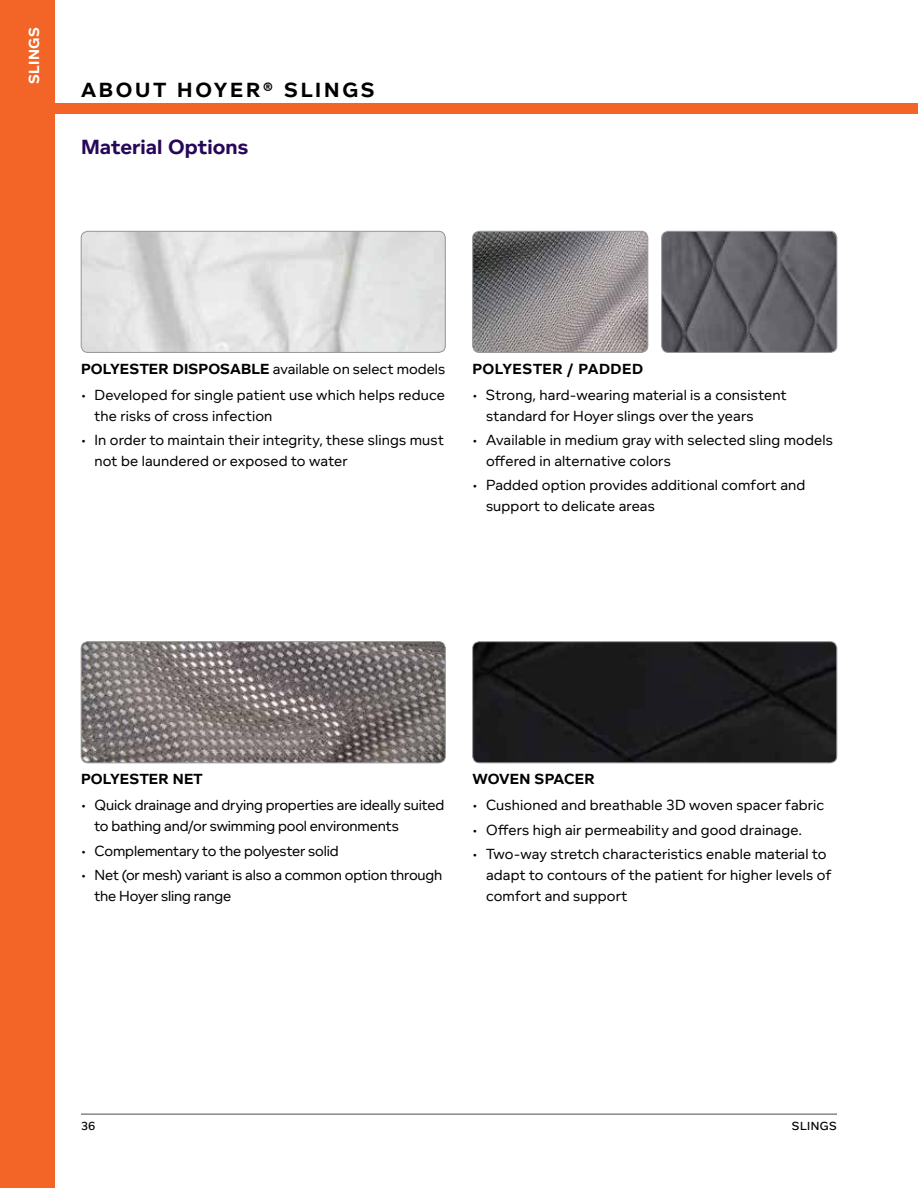
<style>
.page{position:relative;width:918px;height:1188px;background:#fff}
.page>*{position:absolute;margin:0;border:0;box-sizing:border-box;transform-origin:0 0}
.t1{font:700 21px "Foundry Context";letter-spacing:.13em;color:#000}
.t2{font:700 21px "Foundry Context";letter-spacing:.005em;color:#260859}
.t3{font:15px/21px "Foundry Context";letter-spacing:.01em;color:#000}
.t4{font:15px/21px "Foundry Context";letter-spacing:-.01em;color:#000}
.t5{font:700 15px "Foundry Context";letter-spacing:.015em;color:#000}
.t6{font:700 15px "Foundry Context";letter-spacing:.03em;color:#fff}
.t7{font:500 12px "Foundry Context";letter-spacing:.035em;color:#000}
.s1{font-weight:700}
</style>
<div class="page">
<div style="left:6px;top:103px;width:912px;height:11px;background:#f26527"></div>
<hr style="left:81px;top:1114px;width:756px;height:1px;background:#4d4d4f">
<div style="left:0;top:0;width:54px;height:1188px;background:#f26527"></div>
<img style="left:81px;top:231px;width:364px;height:121px">
<div style="left:81px;top:231px;width:365px;height:122px;border:1px solid #939598;border-radius:7px"></div>
<img style="left:473px;top:231px;width:175px;height:121px">
<div style="left:473px;top:231px;width:175px;height:122px;border:1px solid #939598;border-radius:7px"></div>
<img style="left:662px;top:231px;width:175px;height:121px">
<div style="left:662px;top:231px;width:175px;height:122px;border:1px solid #939598;border-radius:7px"></div>
<img style="left:81px;top:642px;width:364px;height:121px">
<div style="left:81px;top:642px;width:365px;height:121px;border:1px solid #939598;border-radius:7px"></div>
<img style="left:473px;top:642px;width:364px;height:121px">
<div style="left:473px;top:642px;width:364px;height:121px;border:1px solid #939598;border-radius:7px"></div>
<p class="t6" style="left:28px;top:84px;width:59px;rotate:-90deg">SLINGS</p>
<h1 class="t1" style="left:81px;top:82px;width:295px">ABOUT HOYER® SLINGS</h1>
<h1 class="t2" style="left:81px;top:139px;width:169px">Material Options</h1>
<p class="t3" style="left:81px;top:359px;width:366px"><span class="s1">POLYESTER DISPOSABLE</span> available on select models</p>
<p class="t3" style="left:94px;top:385px;width:352px;text-indent:-14px">• Developed for single patient use which helps reduce the risks of cross infection</p>
<p class="t3" style="left:94px;top:430px;width:351px;text-indent:-14px">• In order to maintain their integrity, these slings must not be laundered or exposed to water</p>
<p class="t5" style="left:472px;top:363px;width:172px">POLYESTER / PADDED</p>
<p class="t3" style="left:486px;top:385px;width:302px;text-indent:-14px">• Strong, hard-wearing material is a consistent standard for Hoyer slings over the years</p>
<p class="t3" style="left:486px;top:430px;width:349px;text-indent:-14px">• Available in medium gray with selected sling models offered in alternative colors</p>
<p class="t3" style="left:486px;top:476px;width:321px;text-indent:-14px">• Padded option provides additional comfort and support to delicate areas</p>
<p class="t5" style="left:81px;top:773px;width:123px">POLYESTER NET</p>
<p class="t4" style="left:94px;top:795px;width:351px;text-indent:-14px">• Quick drainage and drying properties are ideally suited to bathing and/or swimming pool environments</p>
<p class="t4" style="left:81px;top:841px;width:259px">• Complementary to the polyester solid</p>
<p class="t4" style="left:94px;top:865px;width:349px;text-indent:-14px">• Net (or mesh) variant is also a common option through the Hoyer sling range</p>
<p class="t5" style="left:472px;top:773px;width:124px">WOVEN SPACER</p>
<p class="t3" style="left:472px;top:795px;width:353px">• Cushioned and breathable 3D woven spacer fabric</p>
<p class="t3" style="left:472px;top:820px;width:331px">• Offers high air permeability and good drainage.</p>
<p class="t3" style="left:486px;top:844px;width:347px;text-indent:-14px">• Two-way stretch characteristics enable material to adapt to contours of the patient for higher levels of comfort and support</p>
<p class="t7" style="left:81px;top:1121px;width:16px">36</p>
<p class="t7" style="left:792px;top:1121px;width:47px">SLINGS</p>
</div>
